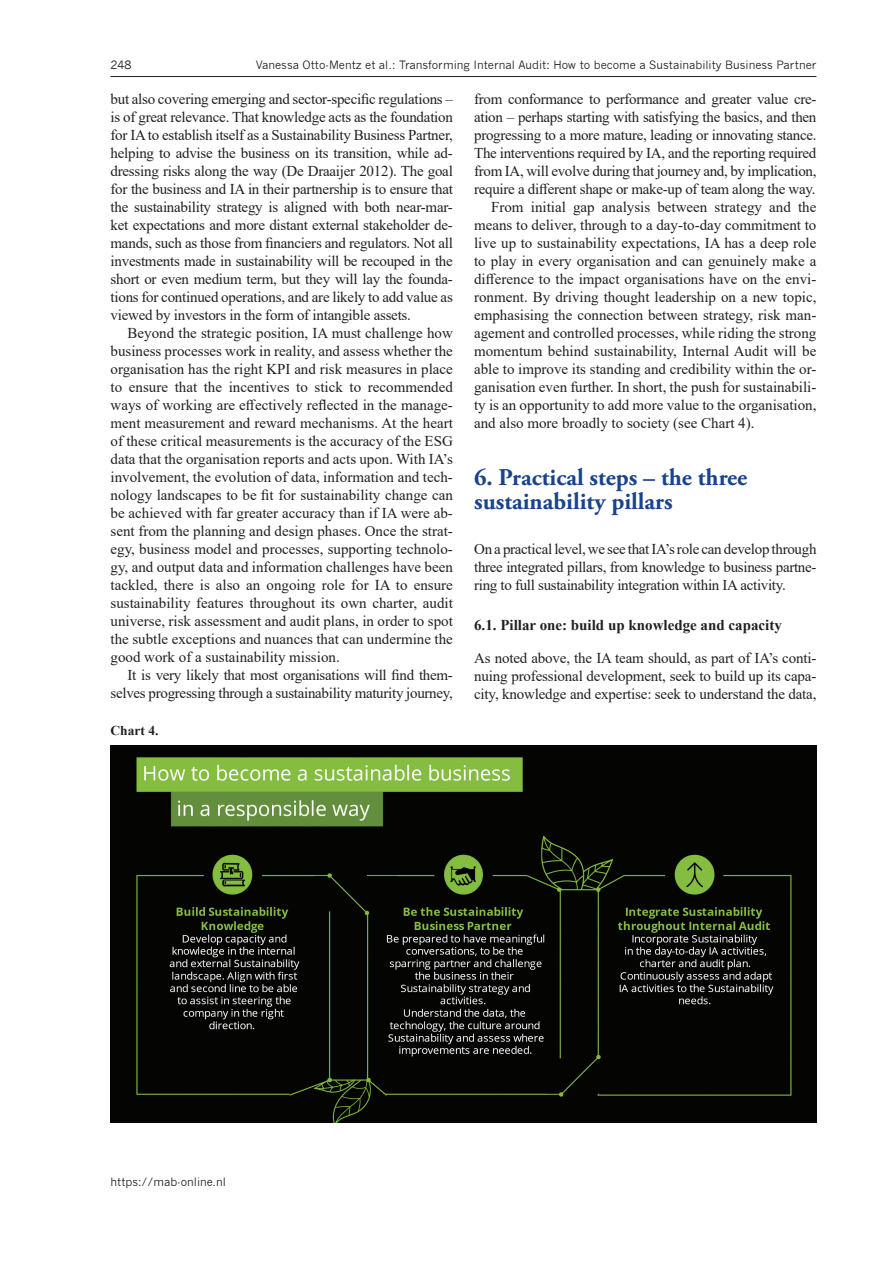
<style>
.page{position:relative;width:893px;height:1263px;background:#fff}
.page>*{position:absolute;margin:0;border:0;box-sizing:border-box;transform-origin:0 0}
.ZAG_1{font:700 24px/24px "Adobe Garamond Pro";color:#19438b}
.normal_0{font:15px/18px "Times New Roman";letter-spacing:-.02em;color:#231f20;text-align:justify}
.ZAG_2{font:700 15px "Times New Roman";color:#231f20}
.FIG{font:700 13.5px "Times New Roman";color:#231f20}
.t1{font:11.25px "News Gothic";color:#231f20}
</style>
<div class="page">
<hr style="left:111px;top:76px;width:705px;height:1px;background:#231f20">
<img style="left:111px;top:746px;width:705px;height:377px">
<p class="t1" style="left:111px;top:58px;width:23px">248</p>
<p class="t1" style="left:256px;top:58px;width:562px">Vanessa Otto-Mentz et al.: Transforming Internal Audit: How to become a Sustainability Business Partner</p>
<p class="normal_0" style="left:111px;top:89px;width:344px">but also covering emerging and sector-specific regulations – is of great relevance. That knowledge acts as the foundation for IA to establish itself as a Sustainability Business Partner, helping to advise the business on its transition, while ad&shy;dressing risks along the way (De Draaijer 2012). The goal for the business and IA in their partnership is to ensure that the sustainability strategy is aligned with both near-mar&shy;ket expectations and more distant external stakeholder de&shy;mands, such as those from financiers and regulators. Not all investments made in sustainability will be recouped in the short or even medium term, but they will lay the founda&shy;tions for continued operations, and are likely to add value as viewed by investors in the form of intangible assets.</p>
<p class="normal_0" style="left:111px;top:323px;width:344px;text-indent:17px">Beyond the strategic position, IA must challenge how business processes work in reality, and assess whether the organisation has the right KPI and risk measures in place to ensure that the incentives to stick to recommended ways of working are effectively reflected in the manage&shy;ment measurement and reward mechanisms. At the heart of these critical measurements is the accuracy of the ESG data that the organisation reports and acts upon. With IA’s involvement, the evolution of data, information and tech&shy;nology landscapes to be fit for sustainability change can be achieved with far greater accuracy than if IA were ab&shy;sent from the planning and design phases. Once the strat&shy;egy, business model and processes, supporting technolo&shy;gy, and output data and information challenges have been tackled, there is also an ongoing role for IA to ensure sustainability features throughout its own charter, audit universe, risk assessment and audit plans, in order to spot the subtle exceptions and nuances that can undermine the good work of a sustainability mission.</p>
<p class="normal_0" style="left:111px;top:665px;width:344px;text-align:right">It is very likely that most organisations will find them&shy;selves progressing through a sustainability maturity journey,</p>
<p class="normal_0" style="left:474px;top:89px;width:344px">from conformance to performance and greater value cre&shy;ation – perhaps starting with satisfying the basics, and then progressing to a more mature, leading or innovating stance.<br>The interventions required by IA, and the reporting required from IA, will evolve during that journey and, by implication, require a different shape or make-up of team along the way.</p>
<p class="normal_0" style="left:474px;top:197px;width:344px;text-indent:17px">From initial gap analysis between strategy and the means to deliver, through to a day-to-day commitment to live up to sustainability expectations, IA has a deep role to play in every organisation and can genuinely make a difference to the impact organisations have on the envi&shy;ronment. By driving thought leadership on a new topic, emphasising the connection between strategy, risk man&shy;agement and controlled processes, while riding the strong momentum behind sustainability, Internal Audit will be able to improve its standing and credibility within the or&shy;ganisation even further. In short, the push for sustainabili&shy;ty is an opportunity to add more value to the organisation, and also more broadly to society (see Chart 4).</p>
<p class="ZAG_1" style="left:474px;top:466px;width:275px">6. Practical steps – the three sustainability pillars</p>
<p class="normal_0" style="left:474px;top:539px;width:344px">On a practical level, we see that IA’s role can develop through three integrated pillars, from knowledge to business partne&shy;ring to full sustainability integration within IA activity.</p>
<p class="ZAG_2" style="left:474px;top:614px;width:309px">6.1. Pillar one: build up knowledge and capacity</p>
<p class="normal_0" style="left:474px;top:649px;width:344px">As noted above, the IA team should, as part of IA’s conti&shy;nuing professional development, seek to build up its capa&shy;city, knowledge and expertise: seek to understand the data,</p>
<p class="FIG" style="left:111px;top:721px;width:49px">Chart 4.</p>
<p class="t1" style="left:111px;top:1175px;width:117px">https://mab-online.nl</p>
</div>
